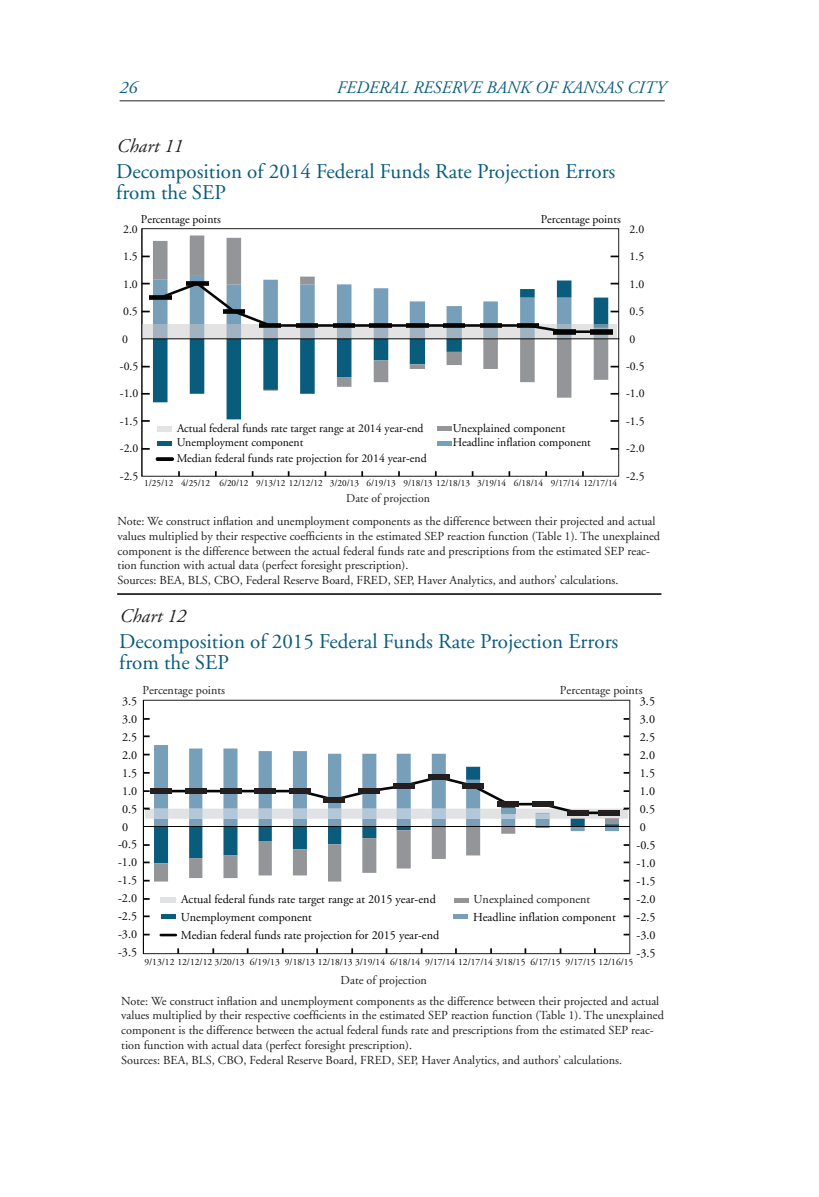
<style>
.page{position:relative;width:819px;height:1197px;background:#fff}
.page>*{position:absolute;margin:0;border:0;box-sizing:border-box;transform-origin:0 0}
.Chart_title{font:21px/21px "Adobe Garamond";color:#0a5c7d}
.Chart_number{font:21px/21px "Adobe Garamond";color:#0a5c7d}
.Chart_number-2{font:italic 19.25px "Adobe Garamond";color:#231f20}
.t1{font:italic 17.5px "Adobe Garamond";color:#0a5c7d}
.t2{font:12.25px/14.7px "Adobe Garamond";color:#231f20}
.t3{font:12.25px "Adobe Garamond";color:#050504}
.t4{font:11.9px "Adobe Garamond";color:#050504}
.t5{font:11.9px "Adobe Garamond";color:#231f20}
.t6{font:9.62px "Adobe Garamond";color:#050504}
.t7{font:9.28px "Adobe Garamond";color:#050504}
</style>
<div class="page">
<hr style="left:120px;top:100px;width:545px;height:1px;background:#231f20">
<hr style="left:117px;top:593px;width:544px;height:2px;background:#231f20">
<div style="left:141px;top:228px;width:478px;height:249px;border:1px solid #211e1e"></div>
<hr style="left:141px;top:229px;width:1px;height:247px;background:#050504">
<svg style="left:153px;top:398px;width:89px;height:21px"></svg>
<svg style="left:153px;top:235px;width:455px;height:163px"></svg>
<svg style="left:611px;top:448px;width:8px;height:2px"></svg>
<svg style="left:611px;top:420px;width:8px;height:2px"></svg>
<svg style="left:611px;top:393px;width:8px;height:2px"></svg>
<svg style="left:142px;top:448px;width:8px;height:2px"></svg>
<svg style="left:142px;top:420px;width:8px;height:2px"></svg>
<svg style="left:142px;top:393px;width:8px;height:2px"></svg>
<hr style="left:437px;top:427px;width:14px;height:4px;background:#939598">
<div style="left:157px;top:426px;width:15px;height:5px;background:#e3e3e4"></div>
<hr style="left:158px;top:441px;width:14px;height:4px;background:#0a5c7d">
<hr style="left:437px;top:441px;width:14px;height:4px;background:#789fb9">
<svg style="left:158px;top:457px;width:14px;height:4px"></svg>
<svg style="left:142px;top:275px;width:477px;height:64px"></svg>
<svg style="left:144px;top:700px;width:486px;height:254px"></svg>
<hr style="left:143px;top:700px;width:1px;height:254px;background:#050504">
<svg style="left:154px;top:745px;width:465px;height:22px"></svg>
<svg style="left:154px;top:767px;width:465px;height:5px"></svg>
<svg style="left:144px;top:915px;width:6px;height:2px"></svg>
<svg style="left:144px;top:898px;width:6px;height:2px"></svg>
<svg style="left:144px;top:735px;width:6px;height:2px"></svg>
<svg style="left:144px;top:718px;width:6px;height:2px"></svg>
<hr style="left:144px;top:826px;width:486px;height:1px;background:#050504">
<svg style="left:594px;top:948px;width:2px;height:6px"></svg>
<svg style="left:490px;top:948px;width:2px;height:6px"></svg>
<svg style="left:455px;top:948px;width:2px;height:6px"></svg>
<svg style="left:421px;top:948px;width:2px;height:6px"></svg>
<svg style="left:351px;top:948px;width:2px;height:6px"></svg>
<svg style="left:316px;top:948px;width:2px;height:6px"></svg>
<svg style="left:282px;top:948px;width:2px;height:6px"></svg>
<svg style="left:247px;top:948px;width:2px;height:6px"></svg>
<svg style="left:212px;top:948px;width:2px;height:6px"></svg>
<svg style="left:177px;top:948px;width:2px;height:6px"></svg>
<hr style="left:454px;top:899px;width:15px;height:4px;background:#939598">
<div style="left:161px;top:898px;width:15px;height:5px;background:#e1e2e4"></div>
<div style="left:161px;top:914px;width:15px;height:5px;background:#0a5c7d"></div>
<div style="left:453px;top:914px;width:15px;height:5px;background:#789fb9"></div>
<svg style="left:160px;top:934px;width:17px;height:2px"></svg>
<svg style="left:144px;top:772px;width:485px;height:110px"></svg>
<div style="left:150px;top:789px;width:22px;height:5px;background:#231f20"></div>
<div style="left:185px;top:788px;width:22px;height:6px;background:#231f20"></div>
<div style="left:220px;top:789px;width:22px;height:5px;background:#231f20"></div>
<div style="left:254px;top:788px;width:22px;height:6px;background:#231f20"></div>
<div style="left:289px;top:789px;width:22px;height:5px;background:#231f20"></div>
<div style="left:323px;top:797px;width:22px;height:6px;background:#231f20"></div>
<div style="left:359px;top:789px;width:21px;height:5px;background:#231f20"></div>
<div style="left:393px;top:783px;width:22px;height:5px;background:#231f20"></div>
<div style="left:428px;top:774px;width:22px;height:6px;background:#231f20"></div>
<div style="left:463px;top:783px;width:21px;height:6px;background:#231f20"></div>
<div style="left:497px;top:801px;width:22px;height:6px;background:#231f20"></div>
<div style="left:532px;top:802px;width:21px;height:5px;background:#231f20"></div>
<div style="left:567px;top:810px;width:22px;height:5px;background:#231f20"></div>
<div style="left:598px;top:810px;width:22px;height:5px;background:#231f20"></div>
<h3 class="t1" style="left:119px;top:78px;width:19px">26</h3>
<h3 class="t1" style="left:336px;top:78px;width:330px">FEDERAL RESERVE BANK OF KANSAS CITY</h3>
<p class="Chart_number-2" style="left:116px;top:135px;width:68px">Chart 11</p>
<p class="Chart_number" style="left:116px;top:161px;width:501px">Decomposition of 2014 Federal Funds Rate Projection Errors from the SEP</p>
<p class="t4" style="left:141px;top:212px;width:81px">Percentage points</p>
<p class="t4" style="left:541px;top:212px;width:81px">Percentage points</p>
<p class="t4" style="left:123px;top:223px;width:16px">2.0</p>
<p class="t4" style="left:630px;top:223px;width:16px">2.0</p>
<p class="t4" style="left:123px;top:250px;width:16px">1.5</p>
<p class="t4" style="left:630px;top:250px;width:16px">1.5</p>
<p class="t4" style="left:123px;top:278px;width:16px">1.0</p>
<p class="t4" style="left:630px;top:278px;width:16px">1.0</p>
<p class="t4" style="left:123px;top:305px;width:16px">0.5</p>
<p class="t4" style="left:630px;top:305px;width:16px">0.5</p>
<p class="t4" style="left:122px;top:332px;width:7px">0</p>
<p class="t4" style="left:630px;top:332px;width:7px">0</p>
<p class="t4" style="left:120px;top:360px;width:20px">-0.5</p>
<p class="t4" style="left:120px;top:387px;width:20px">-1.0</p>
<p class="t4" style="left:120px;top:415px;width:20px">-1.5</p>
<p class="t4" style="left:120px;top:442px;width:20px">-2.0</p>
<p class="t4" style="left:177px;top:422px;width:248px">Actual federal funds rate target range at 2014 year-end</p>
<p class="t4" style="left:453px;top:422px;width:114px">Unexplained component</p>
<p class="t4" style="left:177px;top:436px;width:128px">Unemployment component</p>
<p class="t4" style="left:453px;top:436px;width:139px">Headline inflation component</p>
<p class="t4" style="left:177px;top:452px;width:251px">Median federal funds rate projection for 2014 year-end</p>
<p class="t4" style="left:120px;top:470px;width:20px">-2.5</p>
<p class="t7" style="left:144px;top:478px;width:475px">1/25/12 4/25/12 6/20/12 9/13/12 12/12/12 3/20/13 6/19/13 9/18/13 12/18/13 3/19/14 6/18/14 9/17/14 12/17/14</p>
<p class="t5" style="left:346px;top:492px;width:85px">Date of projection</p>
<p class="t4" style="left:626px;top:360px;width:20px">-0.5</p>
<p class="t4" style="left:626px;top:387px;width:20px">-1.0</p>
<p class="t4" style="left:626px;top:415px;width:20px">-1.5</p>
<p class="t4" style="left:626px;top:442px;width:20px">-2.0</p>
<p class="t4" style="left:626px;top:470px;width:20px">-2.5</p>
<p class="t2" style="left:118px;top:514px;width:544px">Note: We construct inflation and unemployment components as the difference between their projected and actual values multiplied by their respective coefficients in the estimated SEP reaction function (Table 1). The unexplained component is the difference between the actual federal funds rate and prescriptions from the estimated SEP reac&shy;tion function with actual data (perfect foresight prescription).</p>
<p class="t2" style="left:118px;top:573px;width:503px">Sources: BEA, BLS, CBO, Federal Reserve Board, FRED, SEP, Haver Analytics, and authors’ calculations.</p>
<p class="Chart_number-2" style="left:119px;top:605px;width:68px">Chart 12</p>
<p class="Chart_title" style="left:119px;top:631px;width:501px">Decomposition of 2015 Federal Funds Rate Projection Errors from the SEP</p>
<p class="t2" style="left:143px;top:683px;width:84px">Percentage points</p>
<p class="t2" style="left:560px;top:683px;width:84px">Percentage points</p>
<p class="t3" style="left:640px;top:695px;width:17px">3.5</p>
<p class="t3" style="left:122px;top:695px;width:17px">3.5</p>
<p class="t3" style="left:122px;top:713px;width:17px">3.0</p>
<p class="t3" style="left:640px;top:713px;width:17px">3.0</p>
<p class="t3" style="left:122px;top:731px;width:17px">2.5</p>
<p class="t3" style="left:640px;top:731px;width:17px">2.5</p>
<p class="t3" style="left:122px;top:749px;width:17px">2.0</p>
<p class="t3" style="left:640px;top:749px;width:17px">2.0</p>
<p class="t3" style="left:122px;top:767px;width:17px">1.5</p>
<p class="t3" style="left:640px;top:767px;width:17px">1.5</p>
<p class="t3" style="left:122px;top:785px;width:17px">1.0</p>
<p class="t3" style="left:640px;top:784px;width:17px">1.0</p>
<p class="t3" style="left:122px;top:803px;width:17px">0.5</p>
<p class="t3" style="left:640px;top:802px;width:17px">0.5</p>
<p class="t3" style="left:122px;top:821px;width:8px">0</p>
<p class="t3" style="left:640px;top:820px;width:8px">0</p>
<p class="t3" style="left:118px;top:838px;width:21px">-0.5</p>
<p class="t3" style="left:636px;top:838px;width:21px">-0.5</p>
<p class="t3" style="left:118px;top:856px;width:21px">-1.0</p>
<p class="t3" style="left:636px;top:856px;width:21px">-1.0</p>
<p class="t3" style="left:118px;top:874px;width:21px">-1.5</p>
<p class="t3" style="left:636px;top:874px;width:21px">-1.5</p>
<p class="t3" style="left:118px;top:892px;width:21px">-2.0</p>
<p class="t3" style="left:181px;top:893px;width:256px">Actual federal funds rate target range at 2015 year-end</p>
<p class="t2" style="left:474px;top:893px;width:118px">Unexplained component</p>
<p class="t3" style="left:636px;top:892px;width:21px">-2.0</p>
<p class="t3" style="left:118px;top:910px;width:21px">-2.5</p>
<p class="t3" style="left:118px;top:928px;width:21px">-3.0</p>
<p class="t3" style="left:181px;top:910px;width:133px">Unemployment component</p>
<p class="t3" style="left:473px;top:910px;width:144px">Headline inflation component</p>
<p class="t3" style="left:181px;top:928px;width:260px">Median federal funds rate projection for 2015 year-end</p>
<p class="t3" style="left:636px;top:910px;width:21px">-2.5</p>
<p class="t3" style="left:636px;top:928px;width:21px">-3.0</p>
<p class="t3" style="left:118px;top:946px;width:21px">-3.5</p>
<p class="t3" style="left:636px;top:946px;width:21px">-3.5</p>
<p class="t6" style="left:144px;top:956px;width:491px">9/13/12 12/12/12 3/20/13 6/19/13 9/18/13 12/18/13 3/19/14 6/18/14 9/17/14 12/17/14 3/18/15 6/17/15 9/17/15 12/16/15</p>
<p class="t2" style="left:341px;top:974px;width:88px">Date of projection</p>
<p class="t2" style="left:121px;top:994px;width:544px">Note: We construct inflation and unemployment components as the difference between their projected and actual values multiplied by their respective coefficients in the estimated SEP reaction function (Table 1). The unexplained component is the difference between the actual federal funds rate and prescriptions from the estimated SEP reac&shy;tion function with actual data (perfect foresight prescription).</p>
<p class="t2" style="left:121px;top:1053px;width:503px">Sources: BEA, BLS, CBO, Federal Reserve Board, FRED, SEP, Haver Analytics, and authors’ calculations.</p>
</div>
